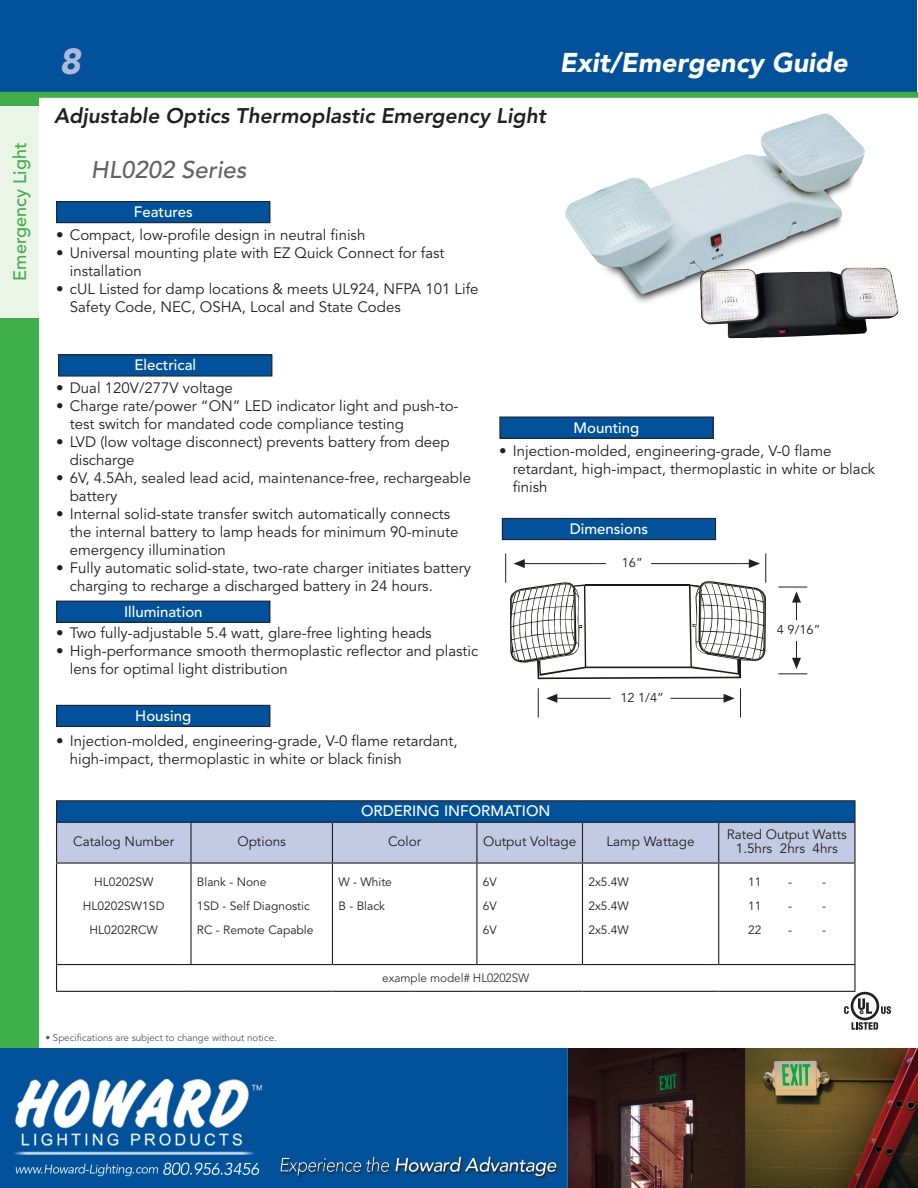
<style>
.page{position:relative;width:918px;height:1188px;background:#fff}
.page>*{position:absolute;margin:0;border:0;box-sizing:border-box;transform-origin:0 0}
.t1{font:italic 900 36px "Avenir LT Std";color:#aebada}
.t2{font:italic 900 27px "Avenir LT Std";color:#fff}
.t3{font:italic 500 24px "Avenir LT Std";color:#636366}
.t4{font:italic 800 21px "Avenir LT Std";color:#231f20}
.t5{font:500 18px "Avenir LT Std";color:#40ae49}
.t6{font:15px/18px "Avenir";color:#231f20}
.t7{font:500 15px "Avenir";color:#fff}
.t8{font:13.5px/13.5px "Avenir";color:#231f20;text-align:center}
.t9{font:12.75px "Avenir LT Std";color:#231f20}
.t10{font:12px/24px "Avenir";color:#231f20}
.t11{font:300 12px "Avenir LT Std";color:#231f20}
.t12{font:9.75px "Avenir LT Std";color:#57585a}
</style>
<div class="page">
<img style="left:565px;top:114px;width:316px;height:189px">
<hr style="left:670px;top:698px;width:54px;height:1px;background:#231f20">
<svg style="left:546px;top:694px;width:11px;height:9px"></svg>
<svg style="left:724px;top:688px;width:17px;height:29px"></svg>
<svg style="left:538px;top:688px;width:1px;height:29px"></svg>
<hr style="left:557px;top:698px;width:54px;height:1px;background:#231f20">
<svg style="left:505px;top:554px;width:262px;height:125px"></svg>
<hr style="left:524px;top:563px;width:95px;height:1px;background:#231f20">
<svg style="left:778px;top:587px;width:29px;height:33px"></svg>
<svg style="left:778px;top:641px;width:29px;height:34px"></svg>
<div style="left:606px;top:555px;width:45px;height:14px;background:#fff"></div>
<div style="left:0;top:0;width:916px;height:95px;background:#01529a"></div>
<div style="left:0;top:92px;width:39px;height:956px;background:#40ae49"></div>
<div style="left:0;top:92px;width:918px;height:6px;background:#40ae49"></div>
<div style="left:0;top:106px;width:39px;height:212px;background:#eaf4e7"></div>
<img style="left:0;top:1048px;width:918px;height:140px">
<div style="left:57px;top:201px;width:213px;height:22px;background:#01529a"></div>
<div style="left:56px;top:201px;width:214px;height:22px;border:1px solid #231f20"></div>
<div style="left:57px;top:601px;width:213px;height:21px;background:#01529a"></div>
<div style="left:56px;top:601px;width:214px;height:22px;border:1px solid #231f20"></div>
<div style="left:57px;top:705px;width:213px;height:22px;background:#01529a"></div>
<div style="left:56px;top:705px;width:214px;height:22px;border:1px solid #231f20"></div>
<div style="left:59px;top:355px;width:213px;height:21px;background:#01529a"></div>
<div style="left:58px;top:354px;width:214px;height:22px;border:1px solid #231f20"></div>
<div style="left:502px;top:518px;width:214px;height:22px;background:#01529a"></div>
<div style="left:502px;top:518px;width:214px;height:22px;border:1px solid #231f20"></div>
<div style="left:500px;top:417px;width:213px;height:21px;background:#01529a"></div>
<div style="left:500px;top:417px;width:214px;height:22px;border:1px solid #231f20"></div>
<svg style="left:57px;top:864px;width:663px;height:100px"></svg>
<hr style="left:56px;top:864px;width:1px;height:100px;background:#231f20">
<hr style="left:190px;top:864px;width:2px;height:100px;background:#231f20">
<hr style="left:332px;top:864px;width:1px;height:100px;background:#231f20">
<hr style="left:476px;top:864px;width:1px;height:100px;background:#231f20">
<hr style="left:582px;top:864px;width:1px;height:100px;background:#231f20">
<hr style="left:718px;top:864px;width:1px;height:100px;background:#231f20">
<hr style="left:854px;top:864px;width:2px;height:100px;background:#231f20">
<hr style="left:56px;top:964px;width:135px;height:1px;background:#231f20">
<svg style="left:56px;top:965px;width:1px;height:26px"></svg>
<hr style="left:191px;top:964px;width:141px;height:1px;background:#231f20">
<hr style="left:332px;top:964px;width:145px;height:1px;background:#231f20">
<hr style="left:477px;top:964px;width:105px;height:1px;background:#231f20">
<hr style="left:582px;top:964px;width:137px;height:1px;background:#231f20">
<hr style="left:719px;top:964px;width:137px;height:1px;background:#231f20">
<hr style="left:854px;top:965px;width:2px;height:26px;background:#231f20">
<hr style="left:56px;top:991px;width:135px;height:1px;background:#231f20">
<hr style="left:191px;top:991px;width:141px;height:1px;background:#231f20">
<hr style="left:332px;top:991px;width:145px;height:1px;background:#231f20">
<hr style="left:477px;top:991px;width:105px;height:1px;background:#231f20">
<hr style="left:582px;top:991px;width:137px;height:1px;background:#231f20">
<hr style="left:719px;top:991px;width:137px;height:1px;background:#231f20">
<hr style="left:56px;top:800px;width:135px;height:1px;background:#231f20">
<svg style="left:56px;top:801px;width:798px;height:61px;background:#7e9fc8"></svg>
<hr style="left:191px;top:800px;width:141px;height:1px;background:#231f20">
<hr style="left:332px;top:800px;width:145px;height:1px;background:#231f20">
<hr style="left:477px;top:800px;width:105px;height:1px;background:#231f20">
<hr style="left:582px;top:800px;width:137px;height:1px;background:#231f20">
<hr style="left:719px;top:800px;width:137px;height:1px;background:#231f20">
<hr style="left:854px;top:801px;width:2px;height:21px;background:#231f20">
<hr style="left:56px;top:822px;width:135px;height:1px;background:#231f20">
<hr style="left:56px;top:823px;width:1px;height:39px;background:#231f20">
<hr style="left:191px;top:822px;width:141px;height:1px;background:#231f20">
<hr style="left:190px;top:823px;width:2px;height:39px;background:#231f20">
<hr style="left:332px;top:822px;width:145px;height:1px;background:#231f20">
<hr style="left:332px;top:823px;width:1px;height:39px;background:#231f20">
<hr style="left:477px;top:822px;width:105px;height:1px;background:#231f20">
<hr style="left:476px;top:823px;width:1px;height:39px;background:#231f20">
<hr style="left:582px;top:822px;width:137px;height:1px;background:#231f20">
<hr style="left:582px;top:823px;width:1px;height:39px;background:#231f20">
<hr style="left:719px;top:822px;width:137px;height:1px;background:#231f20">
<hr style="left:718px;top:823px;width:1px;height:39px;background:#231f20">
<hr style="left:854px;top:823px;width:2px;height:39px;background:#231f20">
<hr style="left:56px;top:862px;width:135px;height:2px;background:#231f20">
<hr style="left:191px;top:862px;width:141px;height:2px;background:#231f20">
<hr style="left:332px;top:862px;width:145px;height:2px;background:#231f20">
<hr style="left:477px;top:862px;width:105px;height:2px;background:#231f20">
<hr style="left:582px;top:862px;width:137px;height:2px;background:#231f20">
<hr style="left:719px;top:862px;width:137px;height:2px;background:#231f20">
<img style="left:700px;top:268px;width:199px;height:71px">
<svg style="left:852px;top:1022px;width:26px;height:8px"></svg>
<svg style="left:881px;top:1006px;width:10px;height:8px"></svg>
<div style="left:851px;top:992px;width:28px;height:28px;background:#231f20;border-radius:50%"></div>
<svg style="left:853px;top:994px;width:24px;height:24px"></svg>
<svg style="left:858px;top:998px;width:14px;height:16px"></svg>
<svg style="left:844px;top:1006px;width:5px;height:8px"></svg>
<p class="t5" style="left:10px;top:281px;width:139px;rotate:-90deg">Emergency Light</p>
<h1 class="t1" style="left:59px;top:39px;width:23px">8</h1>
<h3 class="t4" style="left:54px;top:103px;width:494px">Adjustable Optics Thermoplastic Emergency Light</h3>
<h3 class="t3" style="left:91px;top:156px;width:157px">HL0202 Series</h3>
<p class="t7" style="left:134px;top:203px;width:60px">Features</p>
<p class="t6" style="left:56px;top:227px;width:311px">• Compact, low-profile design in neutral finish</p>
<p class="t6" style="left:70px;top:245px;width:376px;text-indent:-14px">• Universal mounting plate with EZ Quick Connect for fast installation</p>
<p class="t6" style="left:70px;top:281px;width:410px;text-indent:-14px">• cUL Listed for damp locations &amp; meets UL924, NFPA 101 Life<br>Safety Code, NEC, OSHA, Local and State Codes</p>
<h2 class="t2" style="left:560px;top:46px;width:290px">Exit/Emergency Guide</h2>
<p class="t7" style="left:134px;top:357px;width:63px">Electrical</p>
<p class="t6" style="left:56px;top:379px;width:178px">• Dual 120V/277V voltage</p>
<p class="t6" style="left:70px;top:397px;width:390px;text-indent:-14px">• Charge rate/power “ON” LED indicator light and push-to&shy;test switch for mandated code compliance testing</p>
<p class="t6" style="left:70px;top:433px;width:382px;text-indent:-14px">• LVD (low voltage disconnect) prevents battery from deep discharge</p>
<p class="t6" style="left:70px;top:469px;width:403px;text-indent:-14px">• 6V, 4.5Ah, sealed lead acid, maintenance-free, rechargeable battery</p>
<p class="t6" style="left:70px;top:505px;width:390px;text-indent:-14px">• Internal solid-state transfer switch automatically connects the internal battery to lamp heads for minimum 90-minute emergency illumination</p>
<p class="t6" style="left:70px;top:559px;width:403px;text-indent:-14px">• Fully automatic solid-state, two-rate charger initiates battery charging to recharge a discharged battery in 24 hours.</p>
<p class="t7" style="left:124px;top:603px;width:80px">Illumination</p>
<p class="t6" style="left:56px;top:624px;width:377px">• Two fully-adjustable 5.4 watt, glare-free lighting heads</p>
<p class="t6" style="left:70px;top:642px;width:410px;text-indent:-14px">• High-performance smooth thermoplastic reflector and plastic lens for optimal light distribution</p>
<p class="t7" style="left:135px;top:707px;width:58px">Housing</p>
<p class="t6" style="left:70px;top:732px;width:389px;text-indent:-14px">• Injection-molded, engineering-grade, V-0 flame retardant, high-impact, thermoplastic in white or black finish</p>
<p class="t7" style="left:574px;top:419px;width:67px">Mounting</p>
<p class="t6" style="left:513px;top:442px;width:364px;text-indent:-14px">• Injection-molded, engineering-grade, V-0 flame retardant, high-impact, thermoplastic in white or black finish</p>
<p class="t7" style="left:570px;top:520px;width:80px">Dimensions</p>
<p class="t9" style="left:622px;top:556px;width:22px">16”</p>
<p class="t9" style="left:620px;top:691px;width:45px">12 1/4”</p>
<p class="t9" style="left:777px;top:622px;width:45px">4 9/16”</p>
<p class="t7" style="left:361px;top:802px;width:191px">ORDERING INFORMATION</p>
<p class="t8" style="left:73px;top:835px;width:102px">Catalog Number</p>
<p class="t8" style="left:237px;top:835px;width:50px">Options</p>
<p class="t8" style="left:388px;top:835px;width:35px">Color</p>
<p class="t8" style="left:483px;top:835px;width:95px">Output Voltage</p>
<p class="t8" style="left:606px;top:835px;width:90px">Lamp Wattage</p>
<p class="t8" style="left:727px;top:828px;width:122px">Rated Output Watts<br>1.5hrs 2hrs 4hrs</p>
<p class="t10" style="left:83px;top:870px;width:83px;text-align:center">HL0202SW<br>HL0202SW1SD<br>HL0202RCW</p>
<p class="t10" style="left:197px;top:870px;width:118px">Blank - None<br>1SD - Self Diagnostic<br>RC - Remote Capable</p>
<p class="t10" style="left:338px;top:870px;width:55px">W - White<br>B - Black</p>
<p class="t10" style="left:483px;top:870px;width:16px;text-align:justify">6V 6V 6V</p>
<p class="t10" style="left:588px;top:870px;width:42px;text-align:justify">2x5.4W 2x5.4W 2x5.4W</p>
<p class="t10" style="left:748px;top:870px;width:15px">11</p>
<p class="t10" style="left:788px;top:870px;width:5px">-</p>
<p class="t10" style="left:822px;top:870px;width:5px">-</p>
<p class="t10" style="left:748px;top:894px;width:15px">11</p>
<p class="t10" style="left:788px;top:894px;width:5px">-</p>
<p class="t10" style="left:822px;top:894px;width:5px">-</p>
<p class="t10" style="left:748px;top:918px;width:15px">22</p>
<p class="t10" style="left:788px;top:918px;width:5px">-</p>
<p class="t10" style="left:822px;top:918px;width:5px">-</p>
<p class="t11" style="left:382px;top:971px;width:149px">example model# HL0202SW</p>
<p class="t12" style="left:45px;top:1032px;width:233px">• Specifications are subject to change without notice.</p>
</div>
